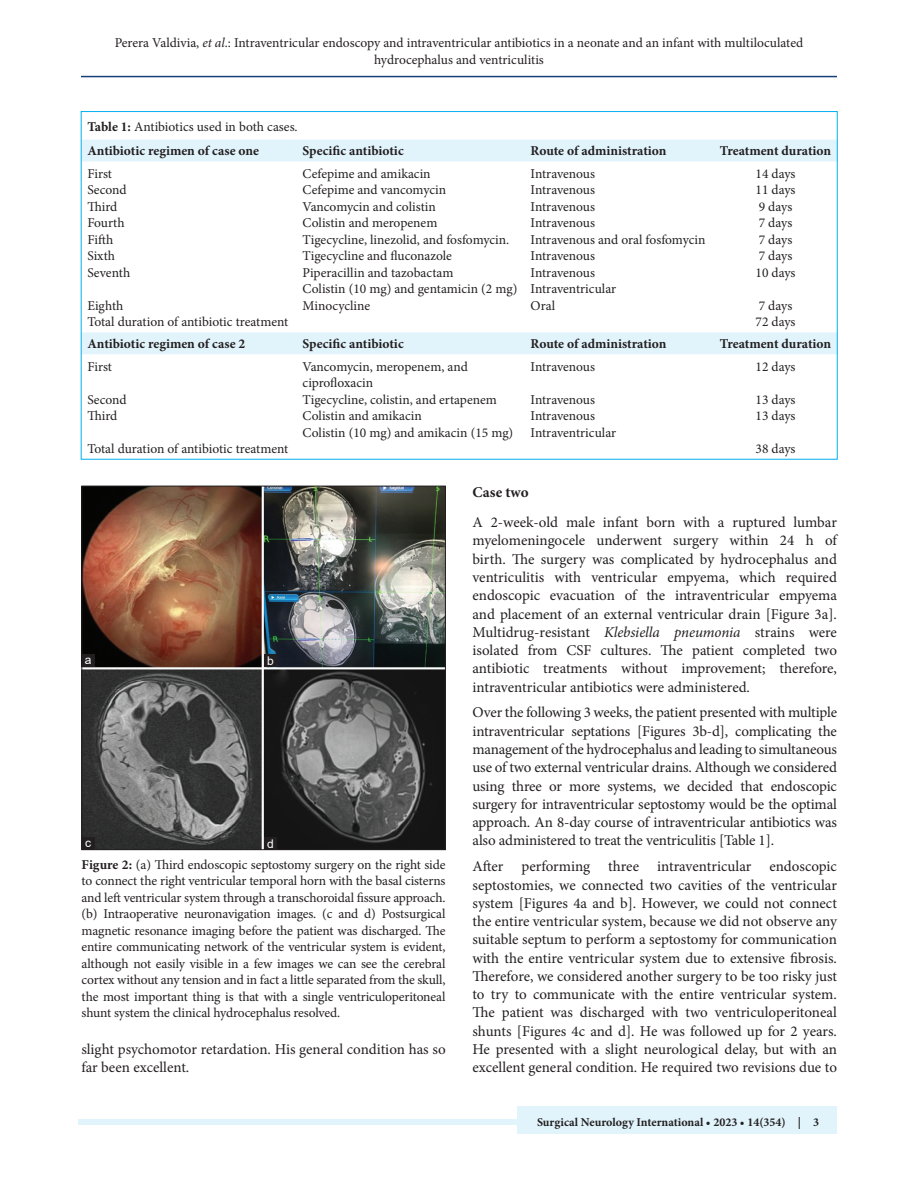
<style>
.page{position:relative;width:918px;height:1188px;background:#fff}
.page>*{position:absolute;margin:0;border:0;box-sizing:border-box;transform-origin:0 0}
.TX{font:15px/18.3px "Minion Pro";letter-spacing:-.005em;color:#231f20;text-align:justify}
.t1{font:700 15px "Minion Pro";color:#231f20}
.FGC{font:13.5px/16.5px "Minion Pro";letter-spacing:-.005em;color:#231f20;text-align:center}
.TB{font:13.5px/16.5px "Minion Pro";color:#231f20}
.TCH{font:700 13.5px "Minion Pro";letter-spacing:-.005em;color:#231f20}
.TBL{font:13.5px "Minion Pro";color:#231f20}
.TT{font:13.5px "Minion Pro";color:#231f20}
.JF{font:700 12px "Minion Pro";color:#231f20}
.LABEL{font:12px "Arial";color:#fff}
.s1{font-style:italic}
.s2{font-weight:700}
</style>
<div class="page">
<hr style="left:81px;top:76px;width:756px;height:1px;background:#164077">
<div style="left:78px;top:1119px;width:756px;height:6px;background:#e1f4fc"></div>
<div style="left:518px;top:1106px;width:319px;height:28px;background:#e1f4fc"></div>
<svg style="left:83px;top:140px;width:752px;height:214px"></svg>
<img style="left:84px;top:488px;width:360px;height:360px">
<div style="left:82px;top:486px;width:364px;height:364px;border:1px solid #231f20"></div>
<div style="left:264px;top:837px;width:13px;height:13px;background:#231f20"></div>
<div style="left:82px;top:837px;width:12px;height:13px;background:#231f20"></div>
<div style="left:264px;top:654px;width:13px;height:13px;background:#231f20"></div>
<div style="left:82px;top:654px;width:13px;height:13px;background:#231f20"></div>
<p class="FGC" style="left:115px;top:35px;width:690px">Perera Valdivia, <span class="s1">et al</span>.: Intraventricular endoscopy and intraventricular antibiotics in a neonate and an infant with multiloculated hydrocephalus and ventriculitis</p>
<p class="TT" style="left:87px;top:117px;width:212px"><span class="s2">Table 1:</span> Antibiotics used in both cases.</p>
<p class="TCH" style="left:87px;top:142px;width:173px">Antibiotic regimen of case one</p>
<p class="TCH" style="left:303px;top:142px;width:103px">Specific antibiotic</p>
<p class="TCH" style="left:531px;top:142px;width:137px">Route of administration</p>
<p class="TCH" style="left:720px;top:142px;width:113px">Treatment duration</p>
<p class="TB" style="left:87px;top:165px;width:26px">First</p>
<p class="TB" style="left:303px;top:165px;width:130px">Cefepime and amikacin</p>
<p class="TB" style="left:531px;top:165px;width:66px">Intravenous</p>
<p class="TB" style="left:756px;top:165px;width:42px">14 days</p>
<p class="TB" style="left:87px;top:182px;width:41px">Second</p>
<p class="TB" style="left:303px;top:182px;width:145px">Cefepime and vancomycin</p>
<p class="TB" style="left:531px;top:182px;width:66px">Intravenous</p>
<p class="TB" style="left:756px;top:182px;width:42px">11 days</p>
<p class="TB" style="left:87px;top:198px;width:32px">Third</p>
<p class="TB" style="left:303px;top:198px;width:135px">Vancomycin and colistin</p>
<p class="TB" style="left:531px;top:198px;width:66px">Intravenous</p>
<p class="TB" style="left:759px;top:198px;width:35px">9 days</p>
<p class="TB" style="left:87px;top:215px;width:39px">Fourth</p>
<p class="TB" style="left:303px;top:215px;width:136px">Colistin and meropenem</p>
<p class="TB" style="left:531px;top:215px;width:66px">Intravenous</p>
<p class="TB" style="left:759px;top:215px;width:35px">7 days</p>
<p class="TB" style="left:87px;top:231px;width:27px">Fifth</p>
<p class="TB" style="left:303px;top:231px;width:208px">Tigecycline, linezolid, and fosfomycin.</p>
<p class="TB" style="left:531px;top:231px;width:176px">Intravenous and oral fosfomycin</p>
<p class="TB" style="left:759px;top:231px;width:35px">7 days</p>
<p class="TB" style="left:87px;top:248px;width:29px">Sixth</p>
<p class="TB" style="left:303px;top:248px;width:151px">Tigecycline and fluconazole</p>
<p class="TB" style="left:531px;top:248px;width:66px">Intravenous</p>
<p class="TB" style="left:759px;top:248px;width:35px">7 days</p>
<p class="TB" style="left:87px;top:264px;width:44px">Seventh</p>
<p class="TB" style="left:303px;top:264px;width:152px">Piperacillin and tazobactam</p>
<p class="TB" style="left:531px;top:264px;width:66px">Intravenous</p>
<p class="TB" style="left:756px;top:264px;width:42px">10 days</p>
<p class="TB" style="left:303px;top:281px;width:216px">Colistin (10 mg) and gentamicin (2 mg)</p>
<p class="TB" style="left:531px;top:281px;width:87px">Intraventricular</p>
<p class="TB" style="left:87px;top:297px;width:38px">Eighth</p>
<p class="TB" style="left:303px;top:297px;width:69px">Minocycline</p>
<p class="TB" style="left:531px;top:297px;width:26px">Oral</p>
<p class="TB" style="left:759px;top:297px;width:35px">7 days</p>
<p class="TB" style="left:87px;top:314px;width:202px">Total duration of antibiotic treatment</p>
<p class="TB" style="left:756px;top:314px;width:42px">72 days</p>
<p class="TCH" style="left:87px;top:334px;width:159px">Antibiotic regimen of case 2</p>
<p class="TCH" style="left:303px;top:334px;width:103px">Specific antibiotic</p>
<p class="TCH" style="left:531px;top:334px;width:137px">Route of administration</p>
<p class="TCH" style="left:720px;top:334px;width:113px">Treatment duration</p>
<p class="TB" style="left:87px;top:358px;width:26px">First</p>
<p class="TB" style="left:303px;top:358px;width:167px">Vancomycin, meropenem, and ciprofloxacin</p>
<p class="TB" style="left:531px;top:358px;width:66px">Intravenous</p>
<p class="TB" style="left:756px;top:358px;width:42px">12 days</p>
<p class="TB" style="left:87px;top:391px;width:41px">Second</p>
<p class="TB" style="left:303px;top:391px;width:196px">Tigecycline, colistin, and ertapenem</p>
<p class="TB" style="left:531px;top:391px;width:66px">Intravenous</p>
<p class="TB" style="left:756px;top:391px;width:42px">13 days</p>
<p class="TB" style="left:87px;top:408px;width:32px">Third</p>
<p class="TB" style="left:303px;top:408px;width:121px">Colistin and amikacin</p>
<p class="TB" style="left:531px;top:408px;width:66px">Intravenous</p>
<p class="TB" style="left:756px;top:408px;width:42px">13 days</p>
<p class="TB" style="left:303px;top:424px;width:212px">Colistin (10 mg) and amikacin (15 mg)</p>
<p class="TB" style="left:531px;top:424px;width:87px">Intraventricular</p>
<p class="TBL" style="left:87px;top:440px;width:202px">Total duration of antibiotic treatment</p>
<p class="TBL" style="left:756px;top:440px;width:42px">38 days</p>
<p class="LABEL" style="left:85px;top:652px;width:8px">a</p>
<p class="LABEL" style="left:267px;top:653px;width:8px">b</p>
<p class="LABEL" style="left:85px;top:834px;width:7px">c</p>
<p class="LABEL" style="left:267px;top:835px;width:8px">d</p>
<p class="FGC" style="left:82px;top:856px;width:365px;text-align:justify"><span class="s2">Figure 2:</span> (a) Third endoscopic septostomy surgery on the right side to connect the right ventricular temporal horn with the basal cisterns and left ventricular system through a transchoroidal fissure approach. (b) Intraoperative neuronavigation images. (c and d) Postsurgical magnetic resonance imaging before the patient was discharged. The entire communicating network of the ventricular system is evident, although not easily visible in a few images we can see the cerebral cortex without any tension and in fact a little separated from the skull, the most important thing is that with a single ventriculoperitoneal shunt system the clinical hydrocephalus resolved.</p>
<p class="TX" style="left:81px;top:1041px;width:366px">slight psychomotor retardation. His general condition has so far been excellent.</p>
<h2 class="t1" style="left:472px;top:481px;width:58px">Case two</h2>
<p class="TX" style="left:472px;top:513px;width:366px">A 2-week-old male infant born with a ruptured lumbar myelomeningocele underwent surgery within 24 h of birth. The surgery was complicated by hydrocephalus and ventriculitis with ventricular empyema, which required endoscopic evacuation of the intraventricular empyema and placement of an external ventricular drain [Figure 3a].<br>Multidrug-resistant <span class="s1">Klebsiella pneumonia</span> strains were isolated from CSF cultures. The patient completed two antibiotic treatments without improvement; therefore, intraventricular antibiotics were administered.</p>
<p class="TX" style="left:472px;top:704px;width:366px">Over the following 3 weeks, the patient presented with multiple intraventricular septations [Figures 3b-d], complicating the management of the hydrocephalus and leading to simultaneous use of two external ventricular drains. Although we considered using three or more systems, we decided that endoscopic surgery for intraventricular septostomy would be the optimal approach. An 8-day course of intraventricular antibiotics was also administered to treat the ventriculitis [Table 1].</p>
<p class="TX" style="left:472px;top:857px;width:366px">After performing three intraventricular endoscopic septostomies, we connected two cavities of the ventricular system [Figures 4a and b]. However, we could not connect the entire ventricular system, because we did not observe any suitable septum to perform a septostomy for communication with the entire ventricular system due to extensive fibrosis.<br>Therefore, we considered another surgery to be too risky just to try to communicate with the entire ventricular system.<br>The patient was discharged with two ventriculoperitoneal shunts [Figures 4c and d]. He was followed up for 2 years.<br>He presented with a slight neurological delay, but with an excellent general condition. He required two revisions due to</p>
<p class="JF" style="left:537px;top:1113px;width:284px">Surgical Neurology International • 2023 • 14(354) | 3</p>
</div>
